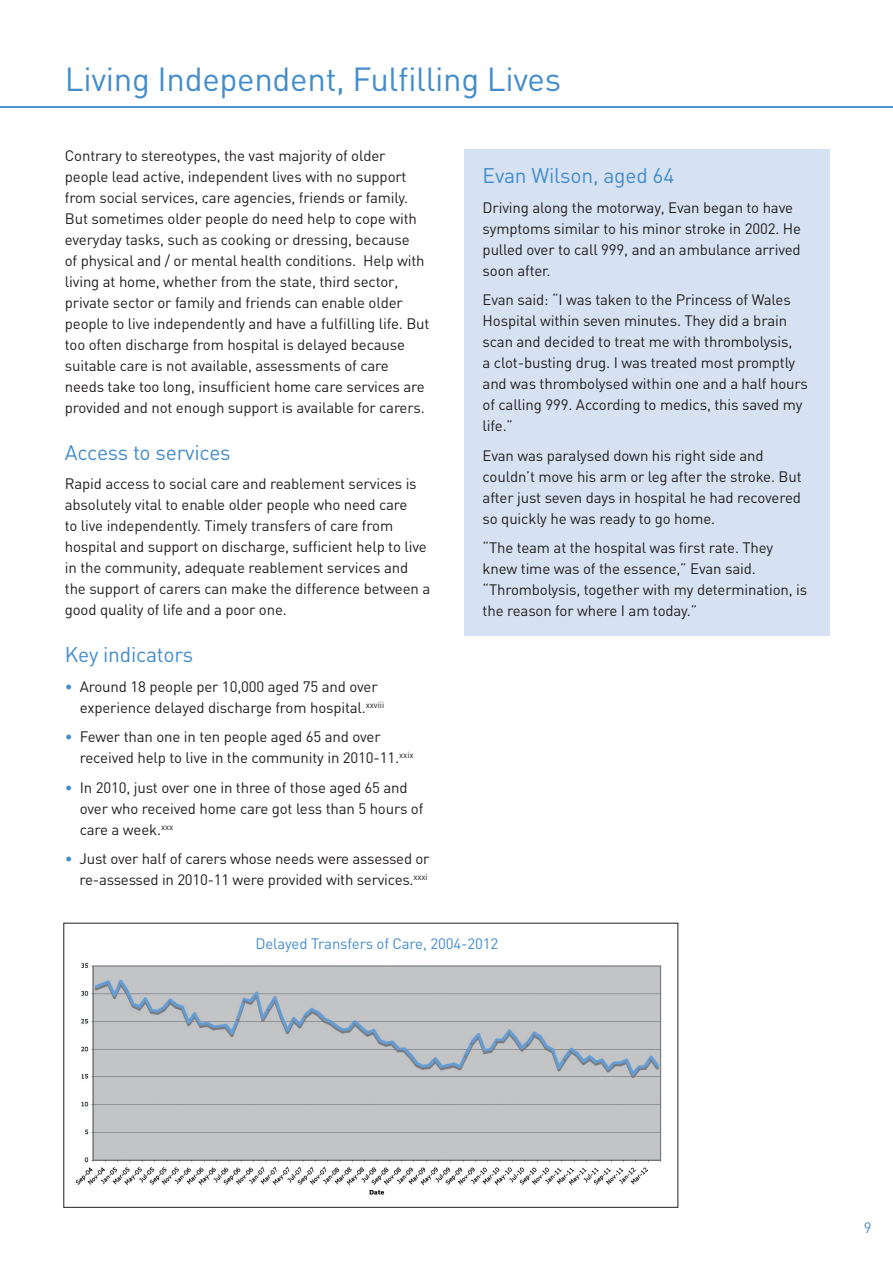
<style>
.page{position:relative;width:893px;height:1263px;background:#fff}
.page>*{position:absolute;margin:0;border:0;box-sizing:border-box;transform-origin:0 0}
.t1{font:33px "DIN";letter-spacing:-.01em;color:#448dcb}
.t2{font:21px "DIN";letter-spacing:-.01em;color:#448dcb}
.t3{font:15px/21px "DIN";letter-spacing:-.01em;color:#231f20}
.t4{font:15px "DIN";letter-spacing:-.01em;color:#448dcb}
.s1{color:#448dcb}
</style>
<div class="page">
<hr style="left:0;top:106px;width:893px;height:2px;background:#448dcb">
<div style="left:465px;top:149px;width:365px;height:487px;background:#d6e2f2"></div>
<img style="left:75px;top:963px;width:587px;height:232px">
<div style="left:63px;top:923px;width:615px;height:285px;border:1px solid #231f20"></div>
<h1 class="t1" style="left:65px;top:58px;width:498px">Living Independent, Fulfilling Lives</h1>
<p class="t3" style="left:65px;top:145px;width:366px">Contrary to stereotypes, the vast majority of older people lead active, independent lives with no support from social services, care agencies, friends or family.<br>But sometimes older people do need help to cope with everyday tasks, such as cooking or dressing, because<br>of physical and / or mental health conditions. Help with living at home, whether from the state, third sector, private sector or family and friends can enable older people to live independently and have a fulfilling life. But too often discharge from hospital is delayed because suitable care is not available, assessments of care needs take too long, insufficient home care services are provided and not enough support is available for carers.</p>
<h2 class="t2" style="left:65px;top:439px;width:167px">Access to services</h2>
<p class="t3" style="left:65px;top:473px;width:367px">Rapid access to social care and reablement services is absolutely vital to enable older people who need care<br>to live independently. Timely transfers of care from hospital and support on discharge, sufficient help to live in the community, adequate reablement services and the support of carers can make the difference between a good quality of life and a poor one.</p>
<h2 class="t2" style="left:65px;top:641px;width:130px">Key indicators</h2>
<p class="t3" style="left:80px;top:675px;width:306px;text-indent:-15px"><span class="s1">•</span> Around 18 people per 10,000 aged 75 and over experience delayed discharge from hospital.<sup>xxviii</sup></p>
<p class="t3" style="left:80px;top:726px;width:335px;text-indent:-15px"><span class="s1">•</span> Fewer than one in ten people aged 65 and over received help to live in the community in 2010-11.<sup>xxix</sup></p>
<p class="t3" style="left:80px;top:776px;width:345px;text-indent:-15px"><span class="s1">•</span> In 2010, just over one in three of those aged 65 and over who received home care got less than 5 hours of care a week.<sup>xxx</sup></p>
<p class="t3" style="left:65px;top:848px;width:366px;text-align:right"><span class="s1">•</span> Just over half of carers whose needs were assessed or re-assessed in 2010-11 were provided with services.<sup>xxxi</sup></p>
<h2 class="t2" style="left:483px;top:162px;width:193px">Evan Wilson, aged 64</h2>
<p class="t3" style="left:483px;top:196px;width:320px">Driving along the motorway, Evan began to have symptoms similar to his minor stroke in 2002. He pulled over to call 999, and an ambulance arrived soon after.</p>
<p class="t3" style="left:483px;top:289px;width:327px">Evan said: “I was taken to the Princess of Wales Hospital within seven minutes. They did a brain scan and decided to treat me with thrombolysis,<br>a clot-busting drug. I was treated most promptly and was thrombolysed within one and a half hours of calling 999. According to medics, this saved my life.”</p>
<p class="t3" style="left:483px;top:444px;width:321px">Evan was paralysed down his right side and couldn’t move his arm or leg after the stroke. But after just seven days in hospital he had recovered so quickly he was ready to go home.</p>
<p class="t3" style="left:483px;top:537px;width:326px">“The team at the hospital was first rate. They knew time was of the essence,” Evan said. “Thrombolysis, together with my determination, is the reason for where I am today.”</p>
<p class="t4" style="left:255px;top:934px;width:244px">Delayed Transfers of Care, 2004-2012</p>
<p class="t4" style="left:864px;top:1218px;width:9px">9</p>
</div>
